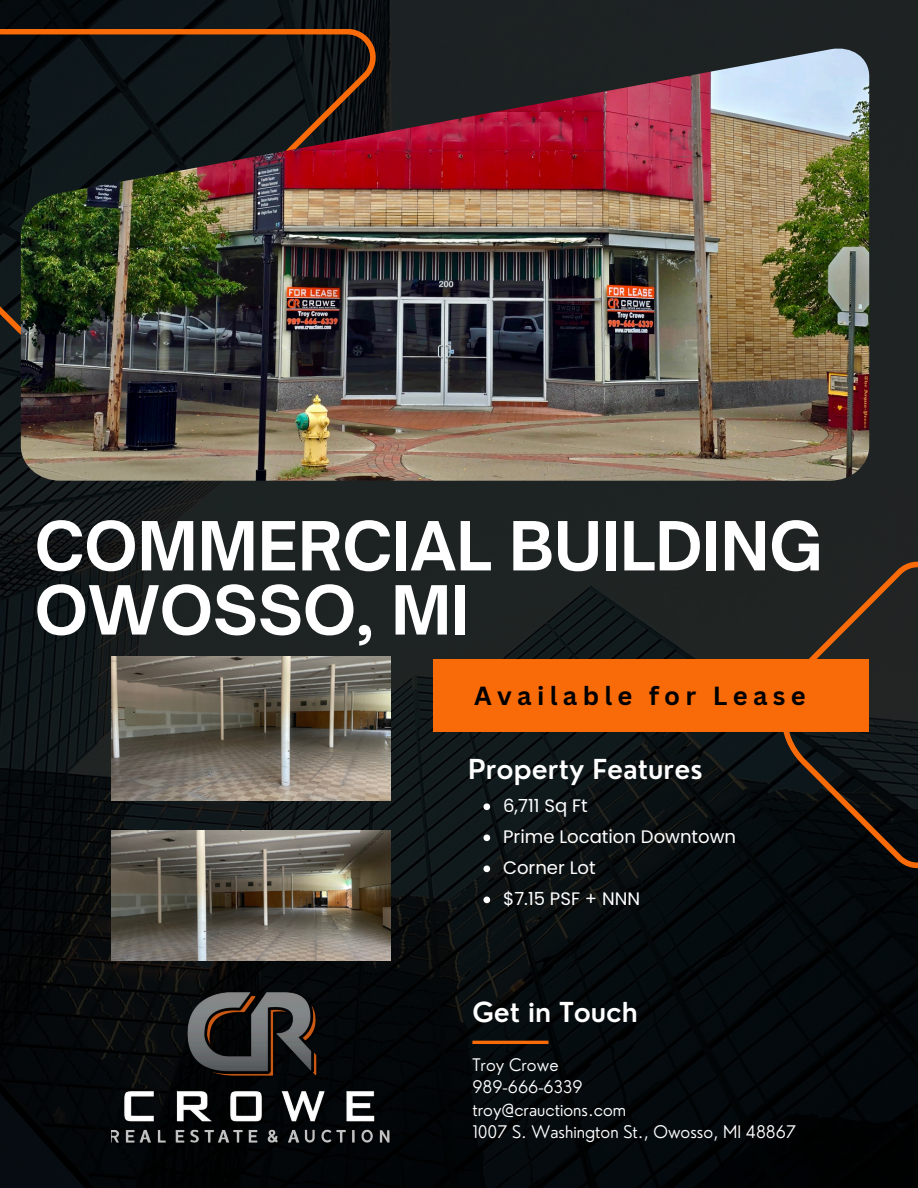
<style>
.page{position:relative;width:918px;height:1188px;background:#fff}
.page>*{position:absolute;margin:0;border:0;box-sizing:border-box;transform-origin:0 0}
.t1{font:700 64.8px/64.2px "Open Sauce One";color:#fff}
.t2{font:600 26.85px "Nourd";color:#fff}
.t3{font:700 25.5px "Canva Sans";letter-spacing:.21em;color:#000}
.t4{font:18px "Poppins";color:#fff}
.t5{font:300 16.95px "Nourd";color:#fff}
</style>
<div class="page">
<img style="left:0;top:0;width:918px;height:1188px">
<svg style="left:0;top:29px;width:378px;height:325px"></svg>
<svg style="left:781px;top:559px;width:137px;height:311px"></svg>
<img style="left:111px;top:830px;width:279px;height:131px">
<hr style="left:472px;top:1041px;width:76px;height:3px;background:#f96b09">
<img style="left:111px;top:990px;width:279px;height:157px">
<img style="left:21px;top:48px;width:848px;height:433px">
<img style="left:111px;top:657px;width:279px;height:144px">
<div style="left:433px;top:659px;width:436px;height:72px;background:#f96b09"></div>
<svg style="left:483px;top:803px;width:7px;height:7px"></svg>
<svg style="left:483px;top:834px;width:7px;height:7px"></svg>
<svg style="left:483px;top:866px;width:7px;height:6px"></svg>
<svg style="left:483px;top:897px;width:7px;height:6px"></svg>
<h2 class="t1" style="left:35px;top:514px;width:789px">COMMERCIAL BUILDING<br>OWOSSO, MI</h2>
<p class="t3" style="left:474px;top:677px;width:333px">Available for Lease</p>
<p class="t2" style="left:468px;top:752px;width:236px">Property Features</p>
<p class="t4" style="left:503px;top:793px;width:86px">6,711 Sq Ft</p>
<p class="t4" style="left:503px;top:824px;width:235px">Prime Location Downtown</p>
<p class="t4" style="left:503px;top:855px;width:94px">Corner Lot</p>
<p class="t4" style="left:503px;top:887px;width:139px">$7.15 PSF + NNN</p>
<p class="t2" style="left:472px;top:995px;width:167px">Get in Touch</p>
<h2 class="t5" style="left:472px;top:1054px;width:88px">Troy Crowe</h2>
<p class="t5" style="left:472px;top:1077px;width:112px">989-666-6339</p>
<p class="t5" style="left:472px;top:1099px;width:155px">troy@crauctions.com</p>
<p class="t5" style="left:472px;top:1121px;width:325px">1007 S. Washington St., Owosso, MI 48867</p>
</div>
